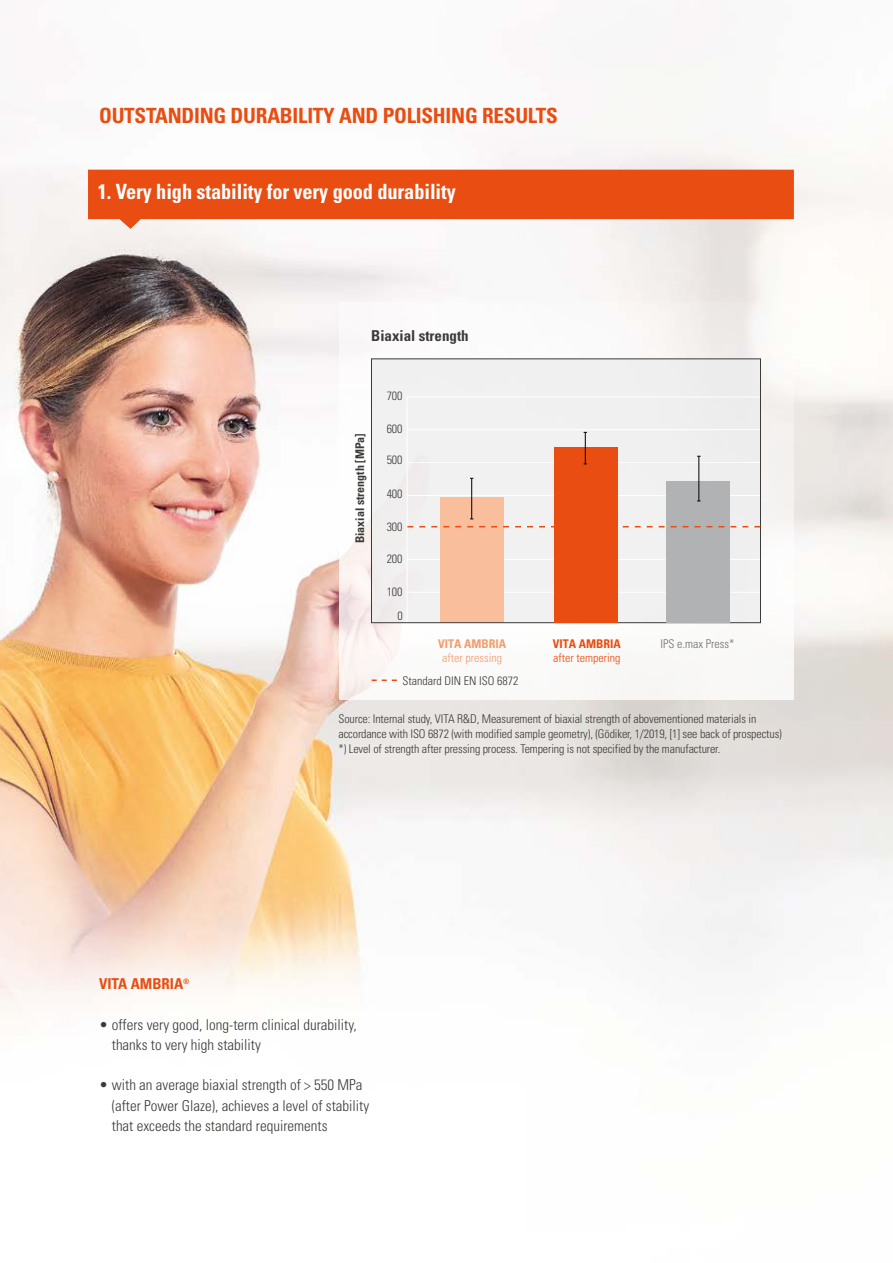
<style>
.page{position:relative;width:893px;height:1263px;background:#fff}
.page>*{position:absolute;margin:0;border:0;box-sizing:border-box;transform-origin:0 0}
.t1{font:700 condensed 21px "Univers LT Std";letter-spacing:-.01em;color:#e94d11}
.t2{font:700 condensed 21px "Univers LT Std";letter-spacing:-.005em;color:#fff}
.t3{font:300 condensed 15px/20.2px "Univers LT Std";color:#3b3b3a}
.t4{font:700 condensed 15px "Univers LT Std";color:#3b3b3a}
.t5{font:700 condensed 15px "Univers LT Std";color:#e94d11}
.t6{font:300 condensed 12px/15px "Univers LT Std";letter-spacing:-.01em;color:#3b3b3a;text-align:right}
.t7{font:700 condensed 12px "Univers LT Std";color:#3b3b3a}
.t8{font:300 condensed 12px "Univers LT Std";color:#6f6f6e}
.t9{font:300 condensed 12px "Univers LT Std";color:#e94d11}
.t10{font:300 condensed 12px "Univers LT Std";color:#f49c6c}
.t11{font:700 condensed 12px "Univers LT Std";color:#f49c6c}
.t12{font:700 condensed 12px "Univers LT Std";color:#e94d11}
</style>
<div class="page">
<img style="left:0;top:11px;width:893px;height:1001px">
<div style="left:340px;top:303px;width:454px;height:397px;background:#fff"></div>
<div style="left:371px;top:359px;width:390px;height:264px;background:#ececed"></div>
<svg style="left:407px;top:396px;width:352px;height:225px"></svg>
<div style="left:371px;top:359px;width:390px;height:264px;border:1px solid #3b3b3a"></div>
<hr style="left:471px;top:478px;width:1px;height:41px;background:#000">
<div style="left:554px;top:447px;width:64px;height:175px;background:#e94d11"></div>
<div style="left:666px;top:481px;width:63px;height:141px;background:#b1b2b3"></div>
<hr style="left:585px;top:432px;width:1px;height:32px;background:#000">
<hr style="left:698px;top:456px;width:1px;height:45px;background:#000">
<svg style="left:407px;top:526px;width:353px;height:1px"></svg>
<svg style="left:88px;top:170px;width:706px;height:59px;background:#eb6836"></svg>
<svg style="left:372px;top:679px;width:25px;height:2px"></svg>
<h1 class="t1" style="left:99px;top:103px;width:460px">OUTSTANDING DURABILITY AND POLISHING RESULTS</h1>
<h1 class="t2" style="left:98px;top:179px;width:359px">1. Very high stability for very good durability</h1>
<p class="t4" style="left:371px;top:326px;width:99px">Biaxial strength</p>
<p class="t7" style="left:353px;top:543px;width:112px;rotate:-90deg">Biaxial strength [MPa]</p>
<p class="t6" style="left:387px;top:388px;width:17px">700</p>
<p class="t6" style="left:387px;top:422px;width:17px">600</p>
<p class="t6" style="left:387px;top:453px;width:17px">500</p>
<p class="t6" style="left:387px;top:486px;width:17px">400</p>
<p class="t6" style="left:387px;top:519px;width:17px">300</p>
<p class="t6" style="left:387px;top:552px;width:17px">200</p>
<p class="t6" style="left:387px;top:580px;width:17px;line-height:24px">100<br>0</p>
<p class="t11" style="left:438px;top:636px;width:70px">VITA AMBRIA</p>
<p class="t10" style="left:442px;top:651px;width:61px">after pressing</p>
<p class="t6" style="left:402px;top:674px;width:117px">Standard DIN EN ISO 6872</p>
<p class="t12" style="left:553px;top:636px;width:70px">VITA AMBRIA</p>
<p class="t9" style="left:553px;top:651px;width:69px">after tempering</p>
<p class="t8" style="left:661px;top:637px;width:75px">IPS e.max Press*</p>
<p class="t6" style="left:338px;top:711px;width:445px;text-align:left">Source: Internal study, VITA R&amp;D, Measurement of biaxial strength of abovementioned materials in accordance with ISO 6872 (with modified sample geometry), (Gödiker, 1/2019, [1] see back of prospectus) *) Level of strength after pressing process. Tempering is not specified by the manufacturer.</p>
<p class="t5" style="left:99px;top:975px;width:92px">VITA AMBRIA<sup>®</sup></p>
<p class="t3" style="left:112px;top:1014px;width:246px;text-indent:-13px">• offers very good, long-term clinical durability, thanks to very high stability</p>
<p class="t3" style="left:112px;top:1075px;width:259px;text-indent:-13px">• with an average biaxial strength of &gt; 550 MPa (after Power Glaze), achieves a level of stability that exceeds the standard requirements</p>
</div>
